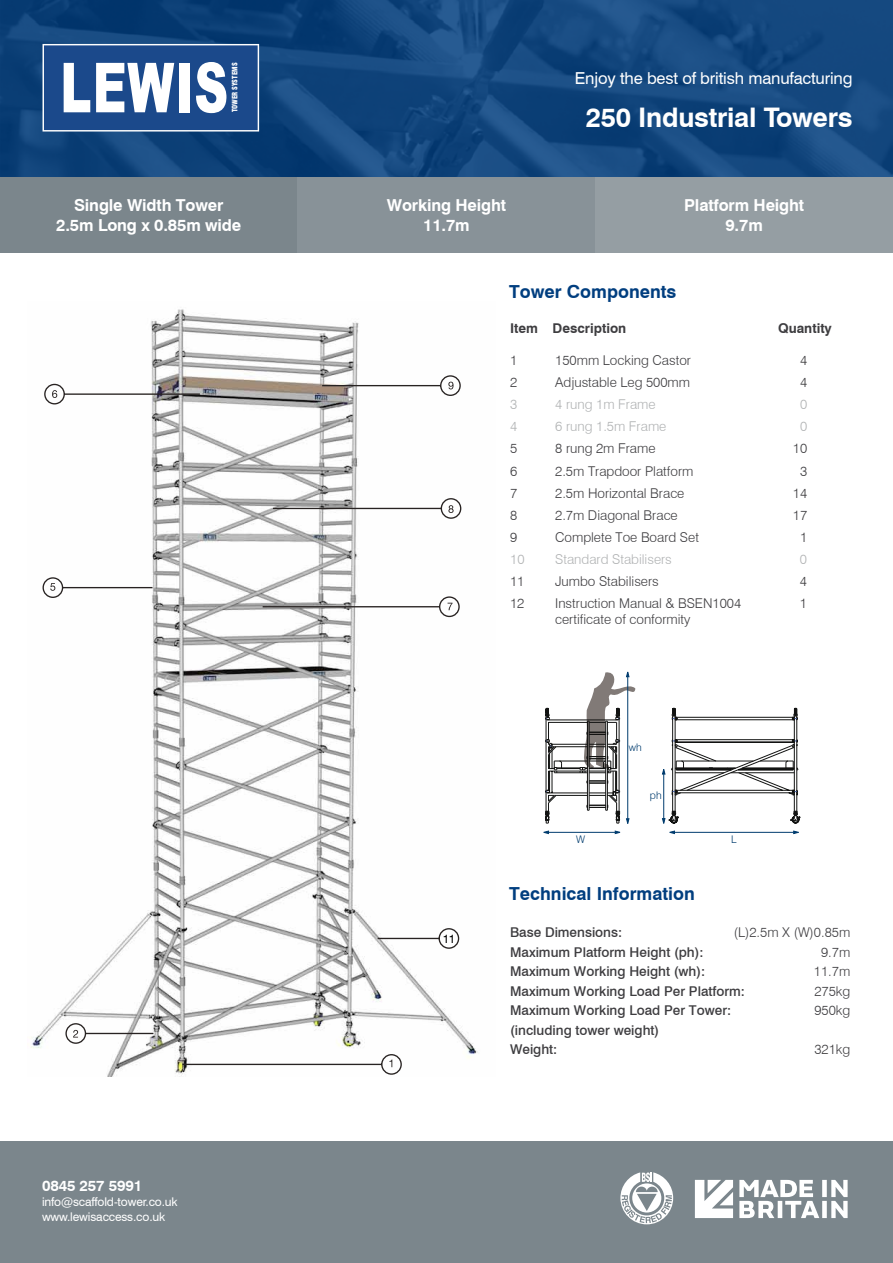
<style>
.page{position:relative;width:893px;height:1263px;background:#fff}
.page>*{position:absolute;margin:0;border:0;box-sizing:border-box;transform-origin:0 0}
.t1{font:700 27px "Swiss 721 BT";letter-spacing:-.01em;color:#fff}
.t2{font:700 18px "Swiss 721 BT";color:#013e7f}
.t3{font:700 16.5px/19.5px "Swiss 721 BT";letter-spacing:-.01em;color:#fff;text-align:center}
.t4{font:16.5px "Swiss 721 BT";letter-spacing:-.01em;color:#fff}
.t5{font:700 15px "Swiss 721 BT";letter-spacing:-.01em;color:#fff}
.t6{font:300 13.5px/19.5px "Swiss 721 BT";color:#3e3d40;text-align:right}
.t7{font:500 13.5px/19.5px "Swiss 721 BT";color:#3e3d40}
.t8{font:300 13.5px "Swiss 721 BT";color:#b1b3b4}
.t9{font:700 13.5px "Swiss 721 BT";color:#3e3d40}
.t10{font:12px/15px "Swiss 721 BT";letter-spacing:-.01em;color:#fff}
.t11{font:12px "Swiss 721 BT";color:#000}
.t12{font:300 10.5px "Swiss 721 BT";color:#003c6e}
.t13{font:900 condensed 7.35px "Swiss 721 BT";color:#fff;scale:.95 1}
</style>
<div class="page">
<svg style="left:0;top:0;width:893px;height:178px;background:#12467c"></svg>
<div style="left:0;top:1142px;width:893px;height:121px;background:#7b868c"></div>
<svg style="left:43px;top:44px;width:216px;height:88px"></svg>
<svg style="left:620px;top:1172px;width:53px;height:52px"></svg>
<svg style="left:695px;top:1180px;width:38px;height:38px"></svg>
<svg style="left:739px;top:1180px;width:109px;height:38px"></svg>
<svg style="left:793px;top:831px;width:6px;height:3px"></svg>
<svg style="left:669px;top:831px;width:6px;height:3px"></svg>
<hr style="left:674px;top:832px;width:120px;height:1px;background:#003c6e">
<svg style="left:615px;top:831px;width:5px;height:3px"></svg>
<svg style="left:543px;top:831px;width:6px;height:3px"></svg>
<hr style="left:548px;top:832px;width:67px;height:1px;background:#003c6e">
<svg style="left:545px;top:671px;width:255px;height:153px"></svg>
<hr style="left:627px;top:677px;width:1px;height:142px;background:#003c6e">
<div style="left:0;top:178px;width:298px;height:75px;background:#7b868c"></div>
<div style="left:298px;top:178px;width:297px;height:75px;background:#889298"></div>
<div style="left:595px;top:178px;width:298px;height:75px;background:#959ea3"></div>
<img style="left:31px;top:309px;width:447px;height:768px">
<svg style="left:65px;top:1022px;width:90px;height:22px"></svg>
<svg style="left:181px;top:1053px;width:221px;height:22px"></svg>
<svg style="left:272px;top:497px;width:190px;height:22px"></svg>
<svg style="left:42px;top:577px;width:112px;height:22px"></svg>
<svg style="left:44px;top:383px;width:157px;height:22px"></svg>
<svg style="left:321px;top:375px;width:140px;height:22px"></svg>
<svg style="left:261px;top:596px;width:199px;height:22px"></svg>
<svg style="left:376px;top:927px;width:84px;height:22px"></svg>
<p class="t13" style="left:230px;top:112px;width:54px;rotate:-90deg">TOWER SYSTEMS</p>
<p class="t4" style="left:575px;top:68px;width:279px">Enjoy the best of british manufacturing</p>
<h1 class="t1" style="left:586px;top:101px;width:268px">250 Industrial Towers</h1>
<p class="t3" style="left:56px;top:196px;width:187px">Single Width Tower<br>2.5m Long x 0.85m wide</p>
<p class="t3" style="left:387px;top:196px;width:121px">Working Height<br>11.7m</p>
<p class="t3" style="left:684px;top:196px;width:122px">Platform Height<br>9.7m</p>
<h2 class="t2" style="left:509px;top:280px;width:169px">Tower Components</h2>
<p class="t9" style="left:510px;top:320px;width:118px">Item Description</p>
<p class="t9" style="left:778px;top:320px;width:55px">Quantity</p>
<p class="t6" style="left:510px;top:351px;width:9px">1</p>
<p class="t6" style="left:555px;top:351px;width:137px">150mm Locking Castor</p>
<p class="t6" style="left:800px;top:351px;width:9px">4</p>
<p class="t6" style="left:510px;top:373px;width:9px">2</p>
<p class="t6" style="left:555px;top:373px;width:136px">Adjustable Leg 500mm</p>
<p class="t6" style="left:800px;top:373px;width:9px">4</p>
<p class="t8" style="left:510px;top:396px;width:9px">3</p>
<p class="t8" style="left:555px;top:396px;width:102px">4 rung 1m Frame</p>
<p class="t8" style="left:800px;top:396px;width:9px">0</p>
<p class="t8" style="left:510px;top:418px;width:9px">4</p>
<p class="t8" style="left:555px;top:418px;width:113px">6 rung 1.5m Frame</p>
<p class="t8" style="left:800px;top:418px;width:9px">0</p>
<p class="t6" style="left:510px;top:439px;width:9px">5</p>
<p class="t6" style="left:555px;top:439px;width:102px">8 rung 2m Frame</p>
<p class="t6" style="left:793px;top:439px;width:16px">10</p>
<p class="t6" style="left:510px;top:461px;width:9px">6</p>
<p class="t6" style="left:555px;top:461px;width:140px">2.5m Trapdoor Platform</p>
<p class="t6" style="left:800px;top:461px;width:9px">3</p>
<p class="t6" style="left:510px;top:483px;width:9px">7</p>
<p class="t6" style="left:555px;top:483px;width:131px">2.5m Horizontal Brace</p>
<p class="t6" style="left:793px;top:483px;width:16px">14</p>
<p class="t6" style="left:510px;top:505px;width:9px">8</p>
<p class="t6" style="left:555px;top:505px;width:124px">2.7m Diagonal Brace</p>
<p class="t6" style="left:793px;top:505px;width:16px">17</p>
<p class="t6" style="left:510px;top:527px;width:9px">9</p>
<p class="t6" style="left:555px;top:527px;width:145px">Complete Toe Board Set</p>
<p class="t6" style="left:800px;top:527px;width:9px">1</p>
<p class="t8" style="left:510px;top:551px;width:16px">10</p>
<p class="t8" style="left:555px;top:551px;width:118px">Standard Stabilisers</p>
<p class="t8" style="left:800px;top:551px;width:9px">0</p>
<p class="t6" style="left:510px;top:571px;width:16px">11</p>
<p class="t6" style="left:555px;top:571px;width:105px">Jumbo Stabilisers</p>
<p class="t6" style="left:800px;top:571px;width:9px">4</p>
<p class="t6" style="left:510px;top:593px;width:16px">12</p>
<p class="t6" style="left:555px;top:593px;width:188px">Instruction Manual &amp; BSEN1004</p>
<p class="t6" style="left:800px;top:593px;width:9px">1</p>
<p class="t6" style="left:555px;top:609px;width:137px">certificate of conformity</p>
<p class="t12" style="left:629px;top:740px;width:14px">wh</p>
<p class="t12" style="left:650px;top:789px;width:13px">ph</p>
<p class="t12" style="left:576px;top:833px;width:11px">W</p>
<p class="t12" style="left:731px;top:833px;width:7px">L</p>
<p class="t5" style="left:42px;top:1177px;width:102px">0845 257 5991</p>
<p class="t10" style="left:42px;top:1194px;width:137px">info@scaffold-tower.co.uk www.lewisaccess.co.uk</p>
<p class="t11" style="left:443px;top:931px;width:14px">11</p>
<h2 class="t2" style="left:509px;top:883px;width:187px">Technical Information</h2>
<p class="t6" style="left:734px;top:923px;width:118px">(L)2.5m X (W)0.85m<br>9.7m<br>11.7m<br>275kg<br>950kg</p>
<p class="t6" style="left:814px;top:1040px;width:37px">321kg</p>
<p class="t7" style="left:510px;top:923px;width:236px">Base Dimensions:<br>Maximum Platform Height (ph):<br>Maximum Working Height (wh):<br>Maximum Working Load Per Platform:<br>Maximum Working Load Per Tower: (including tower weight)<br>Weight:</p>
</div>
